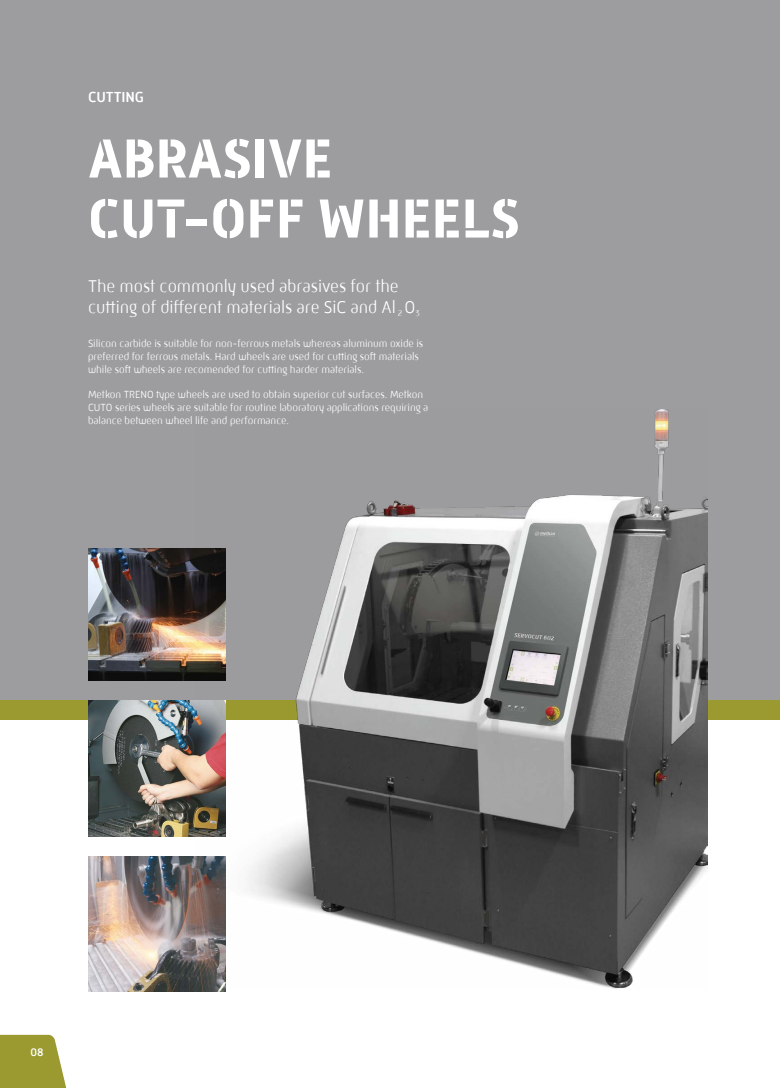
<style>
.page{position:relative;width:780px;height:1088px;background:#fff}
.page>*{position:absolute;margin:0;border:0;box-sizing:border-box;transform-origin:0 0}
.t1{font:700 56.25px/60px "Mic 32 New Stencil";color:#fff}
.t2{font:300 17.5px/21px "Mic 32 New Rounded W00";letter-spacing:-.005em;color:#fff}
.t3{font:500 15px "Mic 32 New Rounded W00";letter-spacing:-.005em;color:#fff}
.t4{font:500 11.25px "Mic 32 New Rounded W00";color:#fff}
.t5{font:300 10.62px/12.8px "Mic 32 New Rounded W00";letter-spacing:-.005em;color:#fff}
.t6{font:300 8.75px "Mic 32 New Rounded W00";color:#fff}
</style>
<div class="page">
<svg style="left:0;top:1035px;width:66px;height:53px;background:#a3a344"></svg>
<div style="left:0;top:0;width:780px;height:719px;background:#9d9c9e"></div>
<div style="left:0;top:700px;width:780px;height:19px;background:#9a9a31"></div>
<img style="left:194px;top:409px;width:513px;height:581px">
<img style="left:88px;top:548px;width:137px;height:133px">
<img style="left:88px;top:700px;width:137px;height:136px">
<img style="left:88px;top:856px;width:137px;height:136px">
<h3 class="t3" style="left:88px;top:88px;width:58px">CUTTING</h3>
<h1 class="t1" style="left:88px;top:128px;width:433px">ABRASIVE<br>CUT-OFF WHEELS</h1>
<h2 class="t2" style="left:88px;top:276px;width:329px">The most commonly used abrasives for the cutting of different materials are SiC and Al O</h2>
<p class="t5" style="left:88px;top:337px;width:337px">Silicon carbide is suitable for non-ferrous metals whereas aluminum oxide is preferred for ferrous metals. Hard wheels are used for cutting soft materials while soft wheels are recomended for cutting harder materials.</p>
<p class="t5" style="left:88px;top:388px;width:342px">Metkon TRENO type wheels are used to obtain superior cut surfaces. Metkon<br>CUTO series wheels are suitable for routine laboratory applications requiring a balance between wheel life and performance.</p>
<p class="t6" style="left:398px;top:308px;width:6px">2</p>
<p class="t6" style="left:415px;top:308px;width:6px">3</p>
<p class="t4" style="left:30px;top:1046px;width:15px">08</p>
</div>
